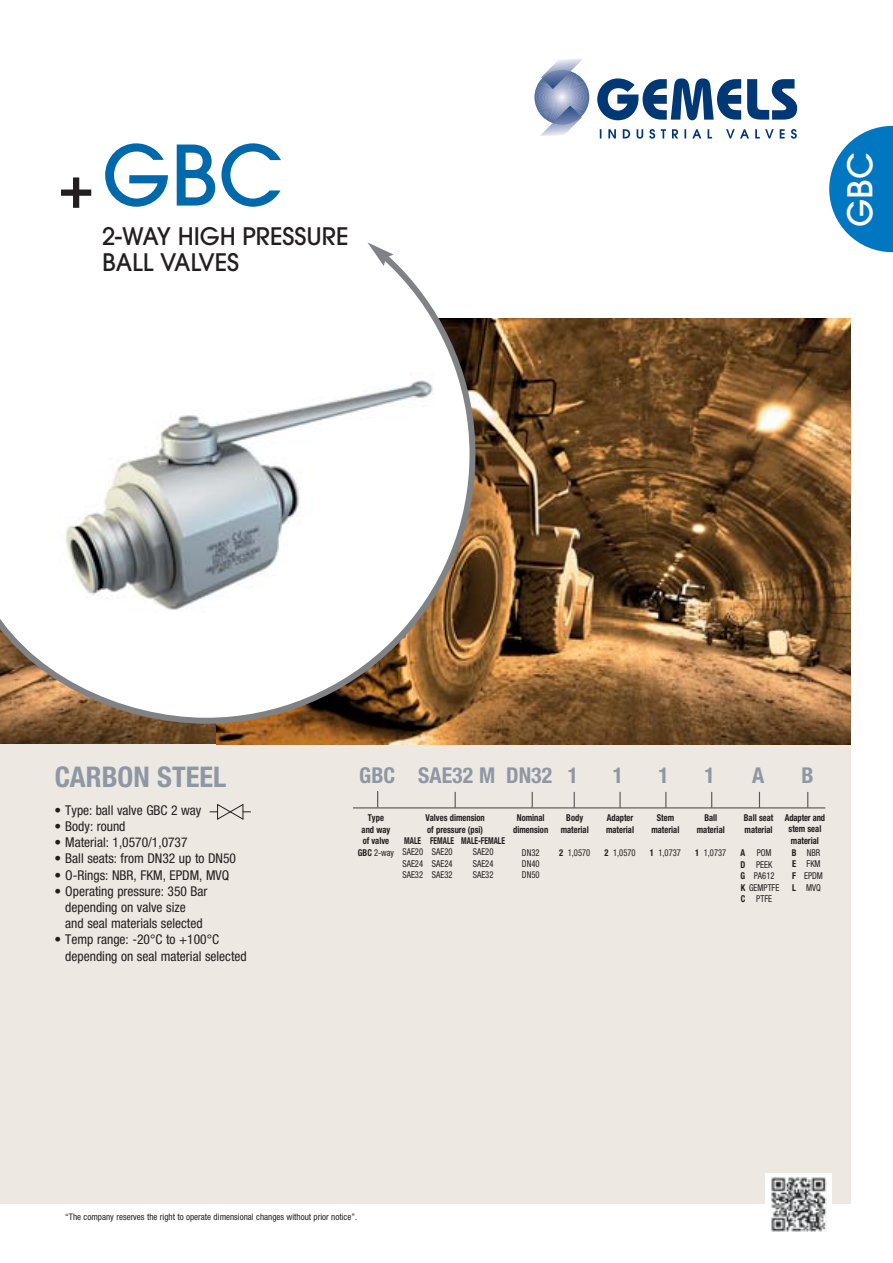
<style>
.page{position:relative;width:893px;height:1263px;background:#fff}
.page>*{position:absolute;margin:0;border:0;box-sizing:border-box;transform-origin:0 0}
.t1{font:500 82.5px "Avant Garde";color:#0069ab}
.t2{font:500 33.9px "Avant Garde";color:#fff}
.t3{font:700 condensed 28.5px "Helvetica Neue LT Std";color:#8d98a5}
.t4{font:500 24px/25.5px "Avant Garde";color:#231f20}
.t5{font:700 condensed 21.9px "Helvetica Neue LT Std";color:#8d98a5}
.t6{font:condensed 13.5px/16.2px "Helvetica Neue LT Std";color:#231f20}
.t7{font:700 condensed 9.45px/11.7px "Helvetica Neue LT Std";color:#231f20;text-align:center;scale:.9 1}
.t8{font:condensed 9.45px/11.7px "Helvetica Neue LT Std";color:#231f20;text-align:justify;scale:.9 1}
.t9{font:condensed 9px "Helvetica Neue LT Std";color:#231f20}
.s1{font-size:60px;color:#231f20}
.s2{font-weight:400}
.s3{font-weight:700}
</style>
<div class="page">
<div style="left:0;top:744px;width:850px;height:459px;background:#ede8e1"></div>
<img style="left:216px;top:319px;width:634px;height:425px">
<svg style="left:597px;top:78px;width:144px;height:42px"></svg>
<svg style="left:747px;top:79px;width:50px;height:41px"></svg>
<svg style="left:534px;top:59px;width:56px;height:77px"></svg>
<svg style="left:600px;top:129px;width:197px;height:10px"></svg>
<svg style="left:0;top:254px;width:478px;height:473px"></svg>
<svg style="left:367px;top:242px;width:26px;height:24px"></svg>
<svg style="left:210px;top:804px;width:41px;height:16px"></svg>
<hr style="left:353px;top:807px;width:472px;height:1px;background:#58595b">
<svg style="left:377px;top:791px;width:1px;height:16px"></svg>
<svg style="left:455px;top:792px;width:1px;height:16px"></svg>
<svg style="left:532px;top:792px;width:1px;height:16px"></svg>
<svg style="left:574px;top:792px;width:1px;height:15px"></svg>
<svg style="left:619px;top:792px;width:2px;height:16px"></svg>
<svg style="left:665px;top:792px;width:1px;height:16px"></svg>
<svg style="left:711px;top:792px;width:1px;height:15px"></svg>
<svg style="left:759px;top:792px;width:1px;height:15px"></svg>
<svg style="left:807px;top:792px;width:1px;height:16px"></svg>
<div style="left:765px;top:1174px;width:67px;height:60px;background:#fff"></div>
<img style="left:770px;top:1176px;width:57px;height:55px">
<svg style="left:829px;top:126px;width:64px;height:126px"></svg>
<h1 class="t1" style="left:58px;top:145px;width:226px"><span class="s1">+</span>GBC</h1>
<h3 class="t4" style="left:102px;top:226px;width:248px">2-WAY HIGH PRESSURE<br>BALL VALVES</h3>
<h2 class="t2" style="left:847px;top:227px;width:76px;rotate:-90deg">GBC</h2>
<h3 class="t3" style="left:55px;top:761px;width:173px">CARBON STEEL</h3>
<p class="t6" style="left:55px;top:803px;width:148px">• Type: ball valve GBC 2 way</p>
<p class="t6" style="left:55px;top:820px;width:72px">• Body: round</p>
<p class="t6" style="left:55px;top:836px;width:134px">• Material: 1,0570/1,0737</p>
<p class="t6" style="left:55px;top:852px;width:183px">• Ball seats: from DN32 up to DN50</p>
<p class="t6" style="left:55px;top:868px;width:176px">• O-Rings: NBR, FKM, EPDM, MVQ</p>
<p class="t6" style="left:65px;top:884px;width:144px;text-indent:-11px">• Operating pressure: 350 Bar depending on valve size<br>and seal materials selected</p>
<p class="t6" style="left:65px;top:933px;width:183px;text-indent:-11px">• Temp range: -20°C to +100°C depending on seal material selected</p>
<h3 class="t5" style="left:359px;top:762px;width:221px">GBC SAE32 M DN32 1</h3>
<h3 class="t5" style="left:613px;top:762px;width:12px">1</h3>
<h3 class="t5" style="left:658px;top:762px;width:12px">1</h3>
<h3 class="t5" style="left:705px;top:762px;width:12px">1</h3>
<h3 class="t5" style="left:752px;top:762px;width:14px">A</h3>
<h3 class="t5" style="left:802px;top:762px;width:14px">B</h3>
<p class="t7" style="left:358px;top:812px;width:42px">Type<br>and way of valve<br>GBC <span class="s2">2-way</span></p>
<p class="t7" style="left:404px;top:812px;width:113px">Valves dimension<br>of pressure (psi)<br>MALE FEMALE MALE-FEMALE</p>
<p class="t8" style="left:402px;top:847px;width:57px">SAE20 SAE20</p>
<p class="t8" style="left:473px;top:847px;width:24px">SAE20</p>
<p class="t8" style="left:402px;top:859px;width:57px">SAE24 SAE24</p>
<p class="t8" style="left:473px;top:859px;width:24px">SAE24</p>
<p class="t8" style="left:402px;top:870px;width:57px">SAE32 SAE32</p>
<p class="t8" style="left:473px;top:870px;width:24px">SAE32</p>
<p class="t7" style="left:513px;top:812px;width:41px">Nominal dimension</p>
<p class="t8" style="left:522px;top:848px;width:21px;line-height:11.2px">DN32<br>DN40<br>DN50</p>
<p class="t7" style="left:561px;top:812px;width:33px">Body material</p>
<p class="t8" style="left:559px;top:848px;width:36px"><span class="s3">2</span> 1,0570</p>
<p class="t7" style="left:606px;top:812px;width:33px;text-align:left">Adapter material</p>
<p class="t8" style="left:605px;top:848px;width:36px"><span class="s3">2</span> 1,0570</p>
<p class="t7" style="left:651px;top:812px;width:33px">Stem material</p>
<p class="t8" style="left:650px;top:848px;width:36px"><span class="s3">1</span> 1,0737</p>
<p class="t7" style="left:697px;top:812px;width:33px">Ball material</p>
<p class="t8" style="left:695px;top:848px;width:36px"><span class="s3">1</span> 1,0737</p>
<p class="t7" style="left:785px;top:812px;width:46px">Adapter and stem seal material<br>B <span class="s2">NBR<br></span>E <span class="s2">FKM<br></span>F <span class="s2">EPDM<br></span>L <span class="s2">MVQ</span></p>
<p class="t7" style="left:744px;top:812px;width:34px;text-align:left">Ball seat material</p>
<p class="t8" style="left:740px;top:848px;width:45px;text-align:left"><span class="s3">A</span> POM<br><span class="s3">D</span> PEEK<br><span class="s3">G</span> PA612<br><span class="s3">K</span> GEMPTFE<br><span class="s3">C</span> PTFE</p>
<p class="t9" style="left:65px;top:1213px;width:293px">“The company reserves the right to operate dimensional changes without prior notice”.</p>
</div>
